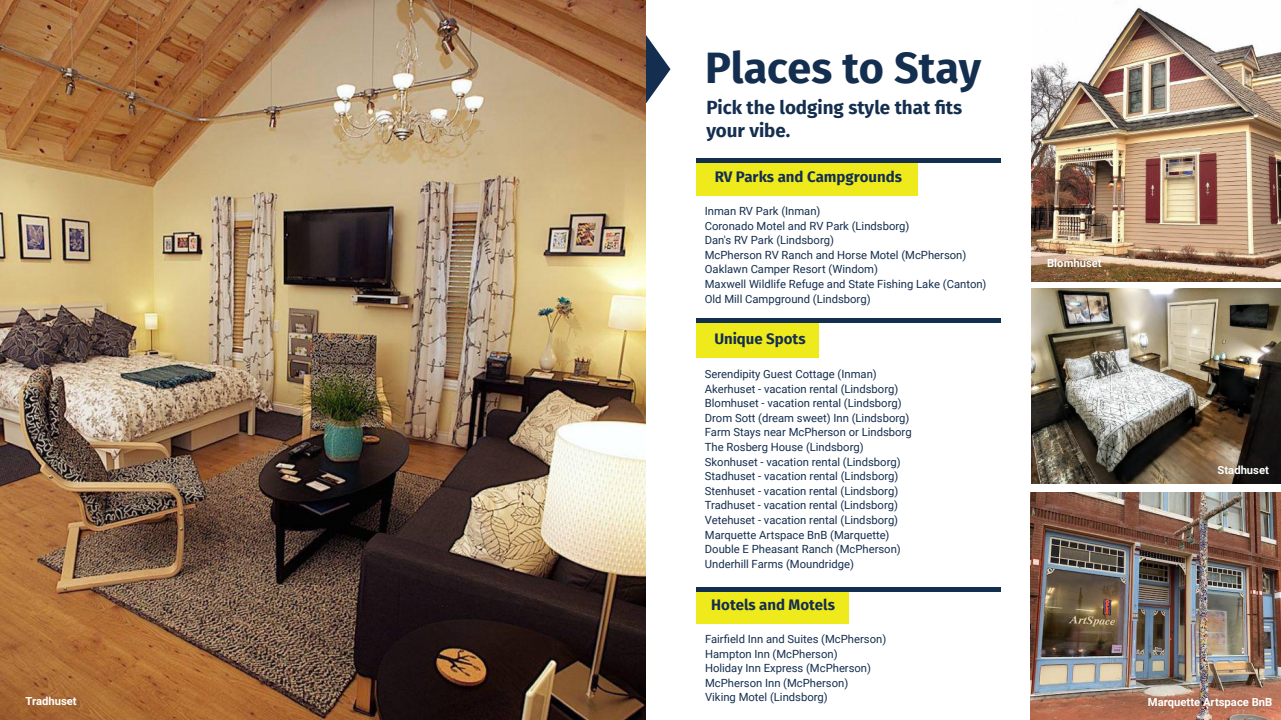
<style>
.page{position:relative;width:1281px;height:720px;background:#fff}
.page>*{position:absolute;margin:0;border:0;box-sizing:border-box;transform-origin:0 0}
.t1{font:700 43.12px "Fira Sans";color:#142e4f}
.t2{font:700 18.75px/22.5px "Fira Sans";color:#142e4f}
.t3{font:700 15px "Fira Sans";color:#142e4f}
.t4{font:11.25px/14.6px "Roboto";color:#142e4f}
.t5{font:700 11.25px "Roboto";color:#fff}
</style>
<div class="page">
<img style="left:1031px;top:7px;width:249px;height:274px">
<svg style="left:645px;top:33px;width:25px;height:73px"></svg>
<img style="left:0;top:0;width:645px;height:720px">
<img style="left:1031px;top:289px;width:249px;height:194px">
<img style="left:1030px;top:492px;width:250px;height:228px">
<div style="left:696px;top:162px;width:221px;height:33px;background:#efea1c"></div>
<div style="left:695px;top:158px;width:174px;height:5px;background:#142e4f"></div>
<div style="left:869px;top:158px;width:131px;height:5px;background:#142e4f"></div>
<div style="left:696px;top:322px;width:123px;height:36px;background:#efea1c"></div>
<div style="left:695px;top:318px;width:174px;height:5px;background:#142e4f"></div>
<div style="left:869px;top:318px;width:131px;height:5px;background:#142e4f"></div>
<div style="left:696px;top:589px;width:152px;height:35px;background:#efea1c"></div>
<hr style="left:695px;top:587px;width:174px;height:4px;background:#142e4f">
<hr style="left:869px;top:587px;width:131px;height:4px;background:#142e4f">
<p class="t5" style="left:25px;top:695px;width:53px">Tradhuset</p>
<h1 class="t1" style="left:705px;top:31px;width:277px">Places to Stay</h1>
<h2 class="t2" style="left:706px;top:96px;width:257px">Pick the lodging style that fits your vibe.</h2>
<h3 class="t3" style="left:714px;top:164px;width:189px">RV Parks and Campgrounds</h3>
<p class="t4" style="left:704px;top:204px;width:283px">Inman RV Park (Inman)<br>Coronado Motel and RV Park (Lindsborg)<br>Dan's RV Park (Lindsborg)<br>McPherson RV Ranch and Horse Motel (McPherson)<br>Oaklawn Camper Resort (Windom)<br>Maxwell Wildlife Refuge and State Fishing Lake (Canton)<br>Old Mill Campground (Lindsborg)</p>
<h3 class="t3" style="left:714px;top:326px;width:93px">Unique Spots</h3>
<p class="t4" style="left:704px;top:367px;width:208px">Serendipity Guest Cottage (Inman)<br>Akerhuset - vacation rental (Lindsborg)<br>Blomhuset - vacation rental (Lindsborg)<br>Drom Sott (dream sweet) Inn (Lindsborg)<br>Farm Stays near McPherson or Lindsborg The Rosberg House (Lindsborg)<br>Skonhuset - vacation rental (Lindsborg)<br>Stadhuset - vacation rental (Lindsborg)<br>Stenhuset - vacation rental (Lindsborg)<br>Tradhuset - vacation rental (Lindsborg)<br>Vetehuset - vacation rental (Lindsborg)<br>Marquette Artspace BnB (Marquette)<br>Double E Pheasant Ranch (McPherson)<br>Underhill Farms (Moundridge)</p>
<h3 class="t3" style="left:711px;top:592px;width:125px">Hotels and Motels</h3>
<p class="t4" style="left:705px;top:631px;width:183px">Fairfield Inn and Suites (McPherson)<br>Hampton Inn (McPherson)<br>Holiday Inn Express (McPherson)<br>McPherson Inn (McPherson)<br>Viking Motel (Lindsborg)</p>
<p class="t5" style="left:1046px;top:257px;width:56px">Blomhuset</p>
<p class="t5" style="left:1217px;top:463px;width:53px">Stadhuset</p>
<p class="t5" style="left:1147px;top:696px;width:126px">Marquette Artspace BnB</p>
</div>
